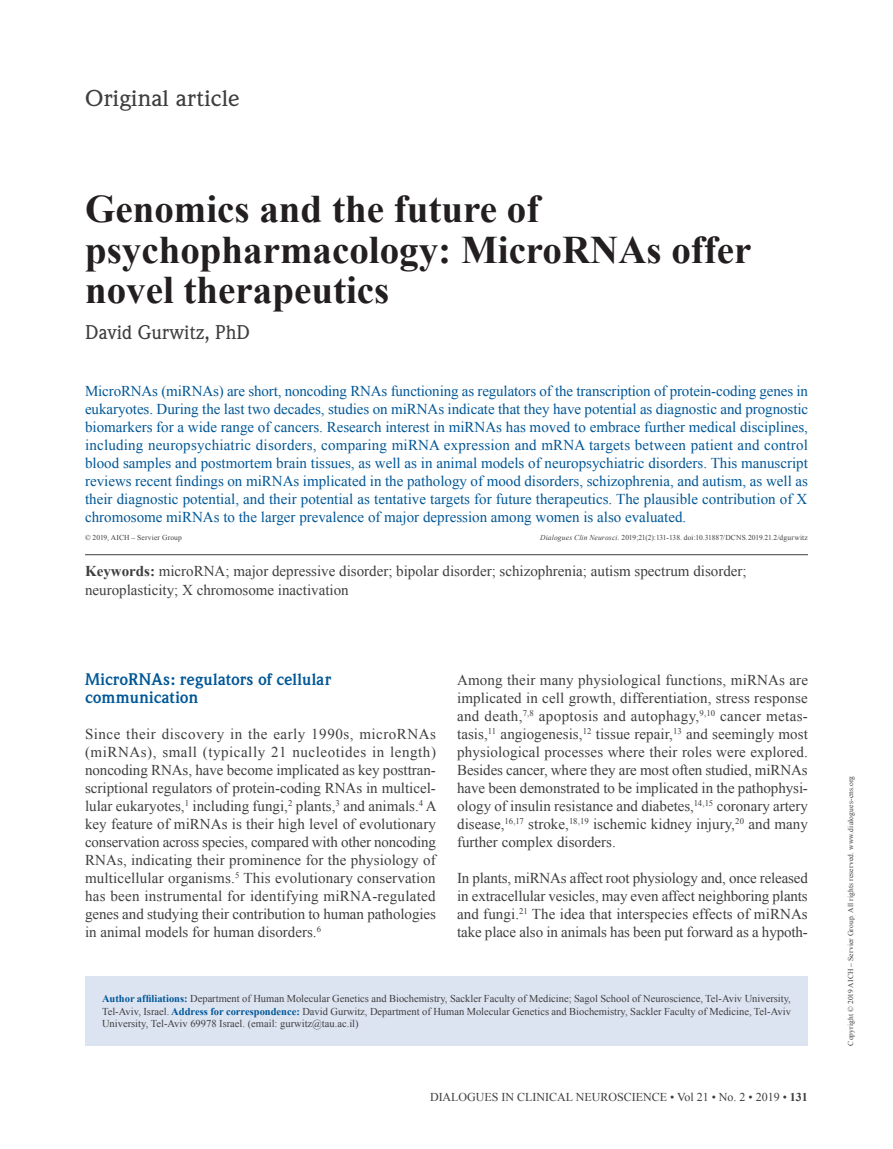
<style>
.page{position:relative;width:893px;height:1149px;background:#fff}
.page>*{position:absolute;margin:0;border:0;box-sizing:border-box;transform-origin:0 0}
._00_-_Header-Titre{font:700 39px/40.5px "Times New Roman";color:#231f20}
.t1{font:500 22.5px "Weidemann";color:#3e3e3f;scale:1.1 1}
._01_-_Header-Auteur{font:500 19.5px "Weidemann";color:#3e3e3f}
._05_-_Body-Titre1{font:700 16.5px/18px "Weidemann";letter-spacing:.01em;color:#005797}
._08_-_Body-Body{font:15px/18px "Times New Roman";color:#3e3e3f;text-align:justify}
._02_-_Header-Abstrac{font:15px/18px "Times New Roman";color:#005797;text-align:justify}
._04_-_Header-Keyword{font:15px/18px "Times New Roman";color:#3e3e3f}
.t2{font:12px "Times New Roman";color:#3e3e3f}
._09_-_Affiliation_Co{font:10.5px/12.8px "Times New Roman";color:#3e3e3f;text-align:justify}
._03_-_Header-Copyrig{font:7.5px "Times New Roman";letter-spacing:.02em;color:#3e3e3f}
.s1{font-style:italic}
.s2{font-weight:700}
.s3{font-weight:700;color:#005797}
</style>
<div class="page">
<hr style="left:85px;top:554px;width:723px;height:1px;background:#3e3e3f">
<div style="left:85px;top:975px;width:723px;height:70px;background:#dde4f1"></div>
<p class="t1" style="left:85px;top:85px;width:143px">Original article</p>
<p class="_00_-_Header-Titre" style="left:85px;top:188px;width:668px">Genomics and the future of psychopharmacology: MicroRNAs offer novel therapeutics</p>
<p class="_01_-_Header-Auteur" style="left:85px;top:321px;width:167px">David Gurwitz, PhD</p>
<p class="_02_-_Header-Abstrac" style="left:85px;top:382px;width:725px">MicroRNAs (miRNAs) are short, noncoding RNAs functioning as regulators of the transcription of protein-coding genes in eukaryotes. During the last two decades, studies on miRNAs indicate that they have potential as diagnostic and prognostic biomarkers for a wide range of cancers. Research interest in miRNAs has moved to embrace further medical disciplines, including neuropsychiatric disorders, comparing miRNA expression and mRNA targets between patient and control blood samples and postmortem brain tissues, as well as in animal models of neuropsychiatric disorders. This manuscript reviews recent findings on miRNAs implicated in the pathology of mood disorders, schizophrenia, and autism, as well as their diagnostic potential, and their potential as tentative targets for future therapeutics. The plausible contribution of X chromosome miRNAs to the larger prevalence of major depression among women is also evaluated.</p>
<p class="_03_-_Header-Copyrig" style="left:85px;top:532px;width:98px">© 2019, AICH – Servier Group</p>
<p class="_03_-_Header-Copyrig" style="left:540px;top:532px;width:269px"><span class="s1">Dialogues Clin Neurosci.</span> 2019;21(2):131-138. doi:10.31887/DCNS.2019.21.2/dgurwitz</p>
<p class="_04_-_Header-Keyword" style="left:85px;top:562px;width:663px"><span class="s2">Keywords:</span> microRNA; major depressive disorder; bipolar disorder; schizophrenia; autism spectrum disorder; neuroplasticity; X chromosome inactivation</p>
<p class="_05_-_Body-Titre1" style="left:85px;top:670px;width:248px">MicroRNAs: regulators of cellular communication</p>
<p class="_08_-_Body-Body" style="left:85px;top:724px;width:353px">Since their discovery in the early 1990s, microRNAs (miRNAs), small (typically 21 nucleotides in length) noncoding RNAs, have become implicated as key posttran&shy;scriptional regulators of protein-coding RNAs in multicel&shy;lular eukaryotes,<sup>1</sup> including fungi,<sup>2</sup> plants,<sup>3</sup> and animals.<sup>4</sup> A key feature of miRNAs is their high level of evolutionary conservation across species, compared with other noncoding RNAs, indicating their prominence for the physiology of multicellular organisms.<sup>5</sup> This evolutionary conservation has been instrumental for identifying miRNA-regulated genes and studying their contribution to human pathologies in animal models for human disorders.<sup>6</sup></p>
<p class="_08_-_Body-Body" style="left:457px;top:670px;width:352px">Among their many physiological functions, miRNAs are implicated in cell growth, differentiation, stress response and death,<sup>7,8</sup> apoptosis and autophagy,<sup>9,10</sup> cancer metas&shy;tasis,<sup>11</sup> angiogenesis,<sup>12</sup> tissue repair,<sup>13</sup> and seemingly most physiological processes where their roles were explored.<br>Besides cancer, where they are most often studied, miRNAs have been demonstrated to be implicated in the pathophysi&shy;ology of insulin resistance and diabetes,<sup>14,15</sup> coronary artery disease,<sup>16,17</sup> stroke,<sup>18,19</sup> ischemic kidney injury,<sup>20</sup> and many further complex disorders.</p>
<p class="_08_-_Body-Body" style="left:457px;top:868px;width:352px">In plants, miRNAs affect root physiology and, once released in extracellular vesicles, may even affect neighboring plants and fungi.<sup>21</sup> The idea that interspecies effects of miRNAs take place also in animals has been put forward as a hypoth-</p>
<p class="_09_-_Affiliation_Co" style="left:102px;top:991px;width:690px"><span class="s3">Author affiliations:</span> Department of Human Molecular Genetics and Biochemistry, Sackler Faculty of Medicine; Sagol School of Neuroscience, Tel-Aviv University, Tel-Aviv, Israel. <span class="s3">Address for correspondence:</span> David Gurwitz, Department of Human Molecular Genetics and Biochemistry, Sackler Faculty of Medicine, Tel-Aviv University, Tel-Aviv 69978 Israel. (email: gurwitz@tau.ac.il)</p>
<p class="t2" style="left:430px;top:1088px;width:379px">DIALOGUES IN CLINICAL NEUROSCIENCE • Vol 21 • No. 2 • 2019 • <span class="s2">131</span></p>
<p class="_03_-_Header-Copyrig" style="left:845px;top:1045px;width:271px;rotate:-90deg">Copyright © 2019 AICH – Servier Group. All rights reserved. www.dialogues-cns.org</p>
</div>
